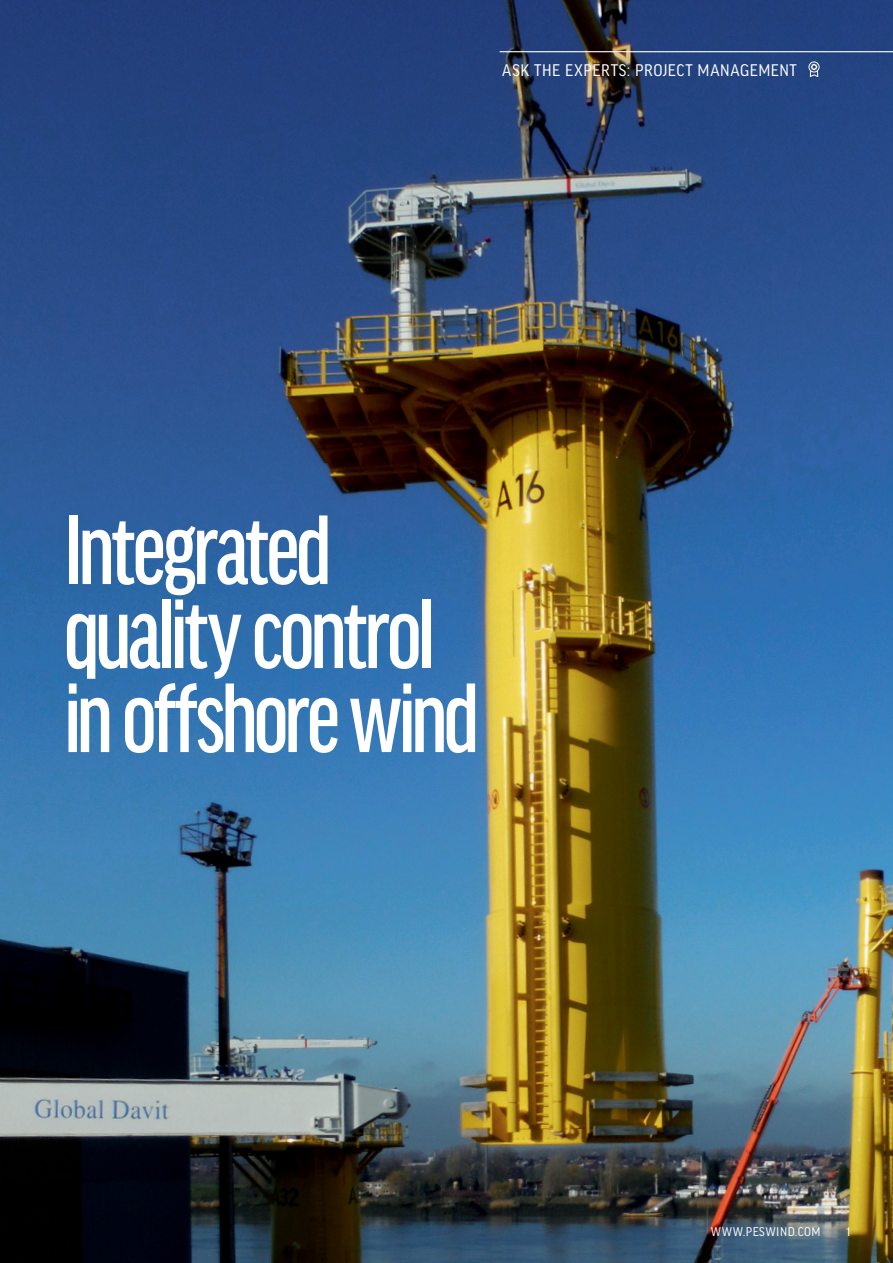
<style>
.page{position:relative;width:893px;height:1263px;background:#fff}
.page>*{position:absolute;margin:0;border:0;box-sizing:border-box;transform-origin:0 0}
.Heading_40pt_2015{font:500 extra-condensed 105px/84px "Good Headline Pro";letter-spacing:-.035em;color:#fff}
.Page_head_2015{font:18px "Good Headline Pro Narr";letter-spacing:.03em;color:#fff}
.t1{font:13.5px "Good Headline Pro Narr";letter-spacing:.035em;color:#fff}
</style>
<div class="page">
<img style="left:0;top:0;width:893px;height:1263px">
<hr style="left:500px;top:51px;width:393px;height:1px;background:#fff">
<div style="left:809px;top:62px;width:10px;height:10px;border:1px solid #fff;border-radius:50%"></div>
<svg style="left:809px;top:63px;width:10px;height:15px"></svg>
<p class="Page_head_2015" style="left:502px;top:61px;width:296px">ASK THE EXPERTS: PROJECT MANAGEMENT</p>
<p class="Heading_40pt_2015" style="left:64px;top:509px;width:417px">Integrated quality control in offshore wind</p>
<p class="t1" style="left:711px;top:1225px;width:111px">WWW.PESWIND.COM</p>
<p class="t1" style="left:846px;top:1225px;width:6px">1</p>
</div>
